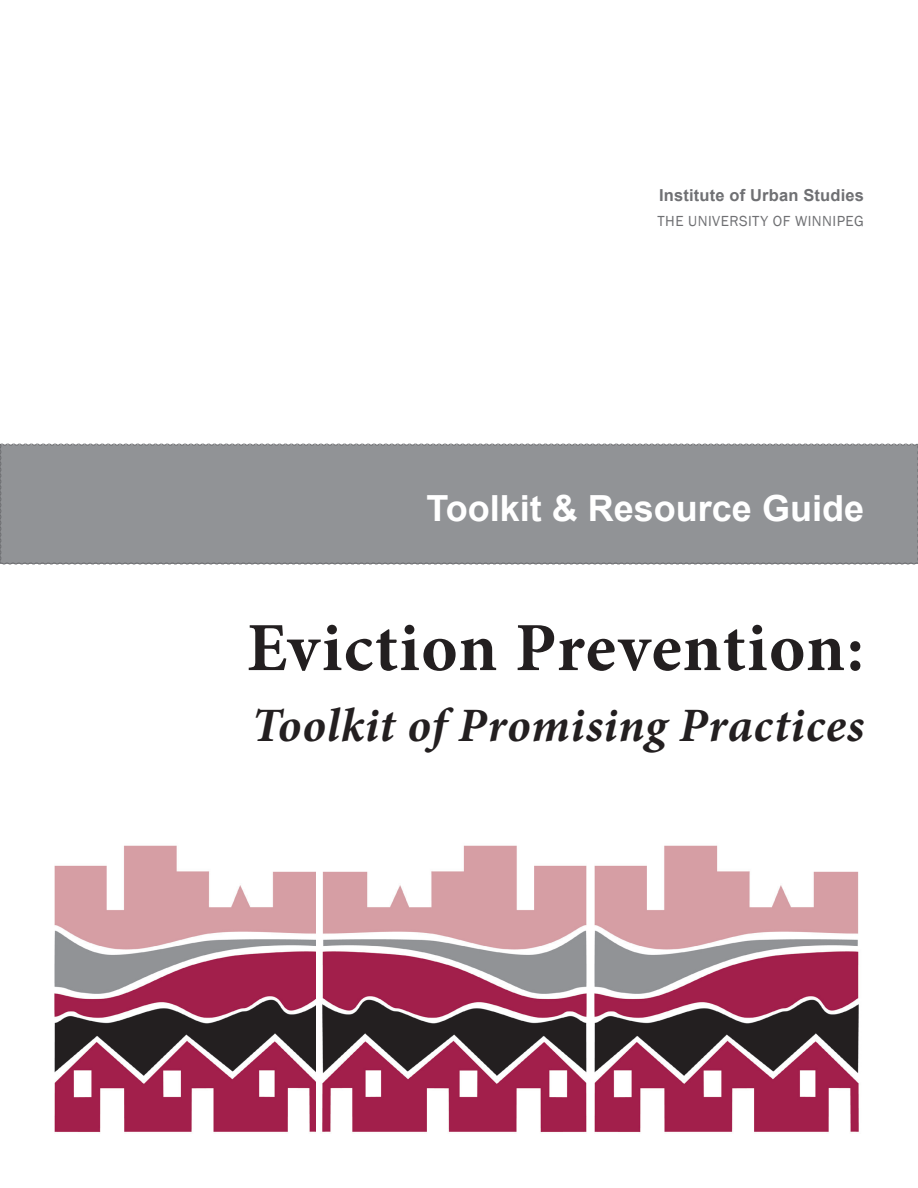
<style>
.page{position:relative;width:918px;height:1188px;background:#fff}
.page>*{position:absolute;margin:0;border:0;box-sizing:border-box;transform-origin:0 0}
.t1{font:700 69px "Minion Pro";color:#231f20}
.t2{font:italic 700 48px "Minion Pro";letter-spacing:.015em;color:#231f20}
.t3{font:700 36px "Arial";color:#fff}
.t4{font:700 16.5px "Arial";letter-spacing:.01em;color:#6f7073}
.t5{font:15px "Franklin Gothic";letter-spacing:.03em;color:#6f7073}
</style>
<div class="page">
<div style="left:0;top:443px;width:918px;height:122px;background:#919396"></div>
<img style="left:54px;top:845px;width:262px;height:288px">
<img style="left:322px;top:845px;width:265px;height:288px">
<img style="left:594px;top:845px;width:265px;height:288px">
<p class="t4" style="left:659px;top:184px;width:206px">Institute of Urban Studies</p>
<p class="t5" style="left:658px;top:212px;width:208px">THE UNIVERSITY OF WINNIPEG</p>
<p class="t3" style="left:427px;top:484px;width:439px">Toolkit &amp; Resource Guide</p>
<h1 class="t1" style="left:247px;top:599px;width:619px">Eviction Prevention:</h1>
<p class="t2" style="left:252px;top:692px;width:614px">Toolkit of Promising Practices</p>
</div>
